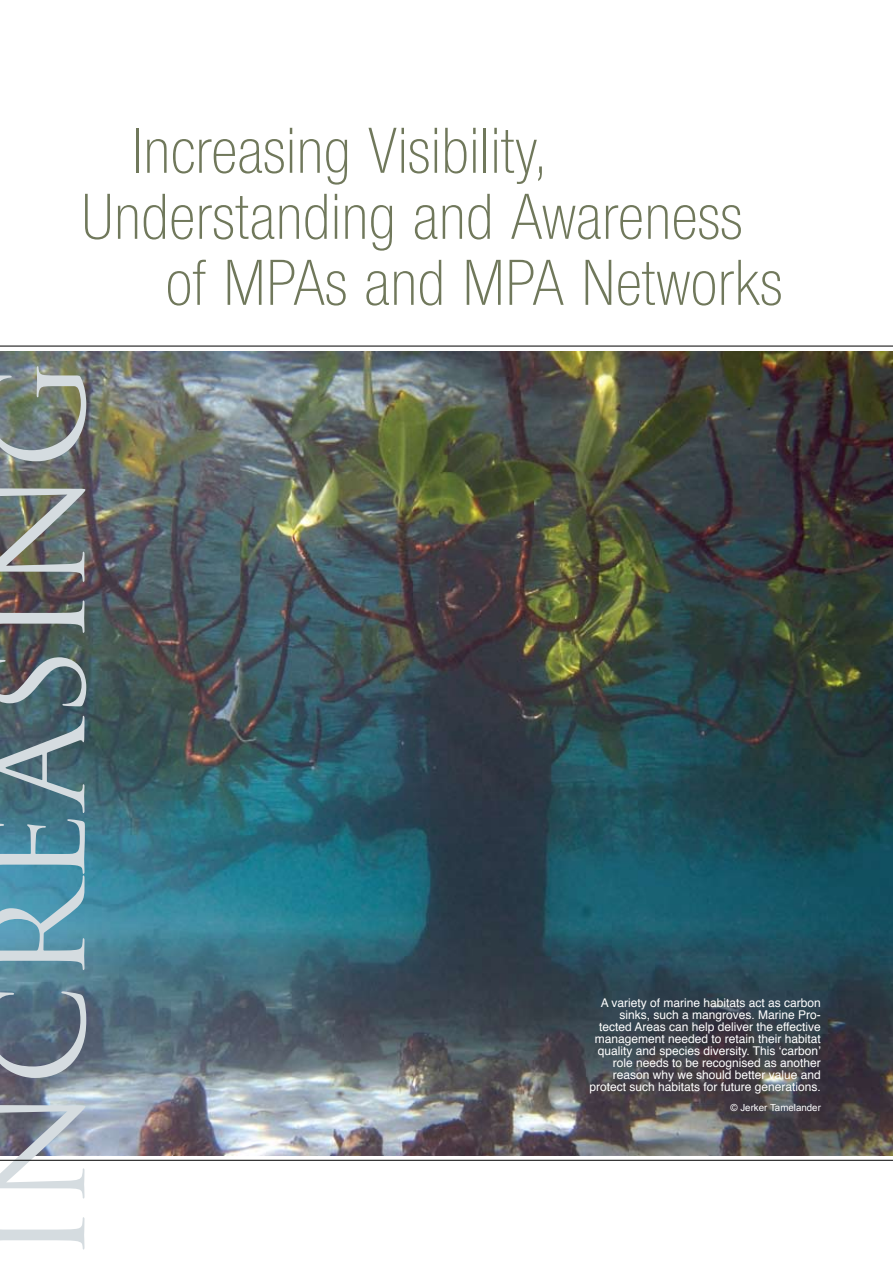
<style>
.page{position:relative;width:893px;height:1263px;background:#fff}
.page>*{position:absolute;margin:0;border:0;box-sizing:border-box;transform-origin:0 0}
.t1{font:127.5px "Trajan";color:#d5dce0}
.t2{font:67.5px "Nimbus San Nov T Lig Con";color:#70785b}
.t3{font:12px/12px "Helvetica";color:#fff;text-align:right}
.t4{font:9.75px "Arial";color:#fff}
</style>
<div class="page">
<img style="left:0;top:351px;width:893px;height:804px">
<hr style="left:0;top:346px;width:893px;height:1px;background:#000">
<hr style="left:0;top:1160px;width:893px;height:1px;background:#000">
<h2 class="t2" style="left:132px;top:114px;width:416px">Increasing Visibility,</h2>
<h2 class="t2" style="left:81px;top:180px;width:663px">Understanding and Awareness</h2>
<h2 class="t2" style="left:165px;top:246px;width:619px">of MPAs and MPA Networks</h2>
<h1 class="t1" style="left:-39px;top:1263px;width:905px;rotate:-90deg">Increasing</h1>
<p class="t3" style="left:590px;top:996px;width:233px">A variety of marine habitats act as carbon sinks, such a mangroves. Marine Pro&shy;tected Areas can help deliver the effective management needed to retain their habitat quality and species diversity. This ‘carbon’ role needs to be recognised as another reason why we should better value and protect such habitats for future generations.</p>
<p class="t4" style="left:730px;top:1102px;width:92px">© Jerker Tamelander</p>
</div>
